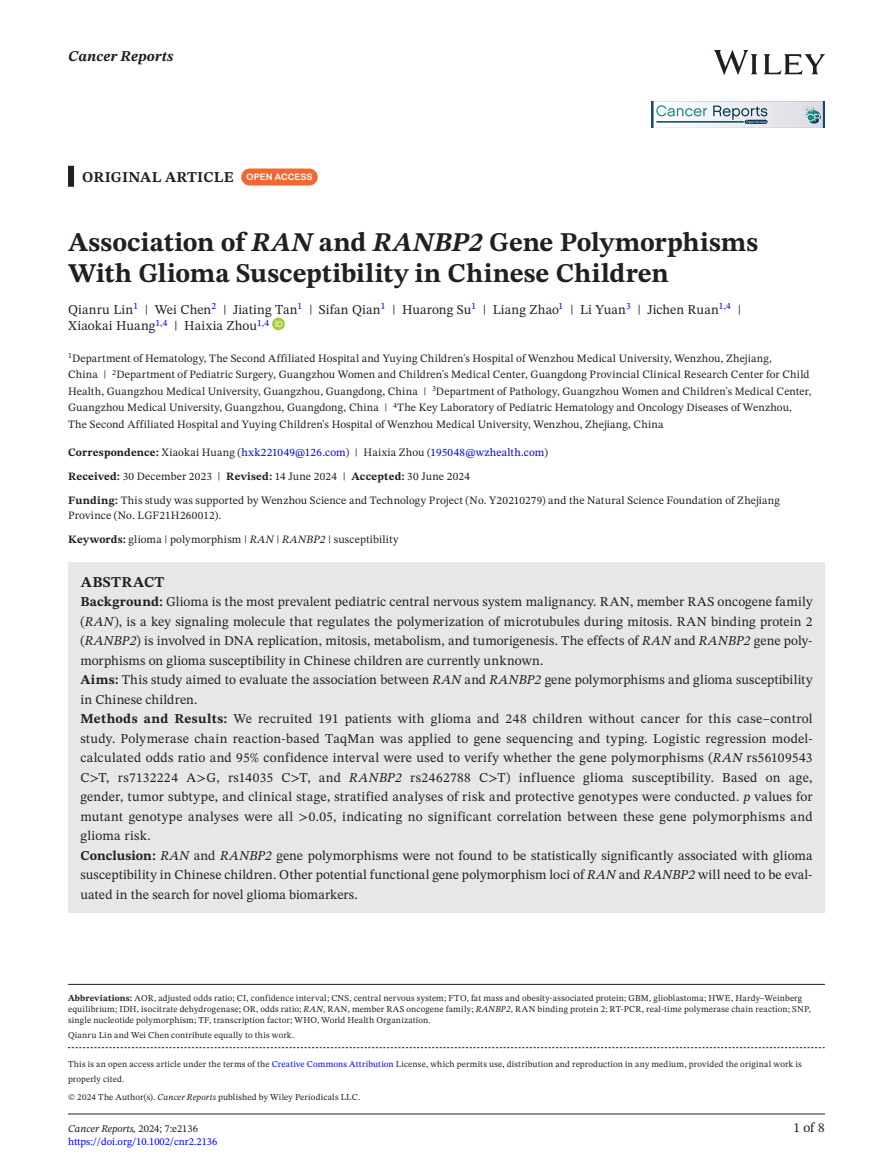
<style>
.page{position:relative;width:893px;height:1174px;background:#fff}
.page>*{position:absolute;margin:0;border:0;box-sizing:border-box;transform-origin:0 0}
.t1{font:700 27px/31.5px "STIX Two Text";color:#231f20}
.t2{font:700 15px "STIX Two Text";letter-spacing:.01em;color:#231f20}
.t3{font:italic 700 15px "STIX Two Text";letter-spacing:.005em;color:#231f20}
.t4{font:13.5px/19.5px "STIX Two Text";letter-spacing:.01em;color:#231f20}
.t5{font:11.25px/16.5px "STIX Two Text";letter-spacing:.015em;color:#231f20}
.t6{font:10.5px "STIX Two Text";color:#00f}
.t7{font:italic 10.5px "STIX Two Text";color:#231f20}
.t8{font:9px/10.8px "STIX Two Text";letter-spacing:.02em;color:#231f20}
.s1{font-family:"Arial Rounded MT Bold";font-weight:400;font-size:9px;color:#fff}
.s2{font-style:italic}
.s3{font-weight:700}
.s4{color:#00f}
.s5{font-style:normal}
</style>
<div class="page">
<hr style="left:68px;top:1113px;width:757px;height:1px;background:#231f20">
<img style="left:714px;top:51px;width:111px;height:23px">
<svg style="left:653px;top:101px;width:170px;height:27px"></svg>
<div style="left:68px;top:166px;width:6px;height:21px;background:#231f20"></div>
<div style="left:68px;top:562px;width:757px;height:42px;background:#e6e7e9"></div>
<div style="left:68px;top:581px;width:757px;height:97px;background:#e6e7e9"></div>
<div style="left:68px;top:659px;width:757px;height:58px;background:#e6e7e9"></div>
<div style="left:68px;top:698px;width:757px;height:156px;background:#e6e7e9"></div>
<div style="left:68px;top:834px;width:757px;height:78px;background:#e6e7e9"></div>
<div style="left:241px;top:168px;width:77px;height:17px;background:#f16736;border-radius:9px"></div>
<svg style="left:272px;top:317px;width:13px;height:13px"></svg>
<svg style="left:276px;top:320px;width:6px;height:7px"></svg>
<svg style="left:68px;top:1047px;width:757px;height:1px"></svg>
<hr style="left:68px;top:984px;width:757px;height:1px;background:#231f20">
<p class="t3" style="left:68px;top:46px;width:107px">Cancer Reports</p>
<p class="t2" style="left:82px;top:166px;width:232px">ORIGINAL ARTICLE <span class="s1">OPEN ACCESS</span></p>
<h1 class="t1" style="left:68px;top:227px;width:692px">Association of <span class="s2">RAN</span> and <span class="s2">RANBP2</span> Gene Polymorphisms<br>With Glioma Susceptibility in Chinese Children</h1>
<p class="t4" style="left:68px;top:301px;width:675px;line-height:16.5px">Qianru Lin<sup>1</sup> | Wei Chen<sup>2</sup> | Jiating Tan<sup>1</sup> | Sifan Qian<sup>1</sup> | Huarong Su<sup>1</sup> | Liang Zhao<sup>1</sup> | Li Yuan<sup>3</sup> | Jichen Ruan<sup>1,4</sup> |<br>Xiaokai Huang<sup>1,4</sup> | Haixia Zhou<sup>1,4</sup></p>
<p class="t5" style="left:68px;top:350px;width:745px"><sup>1</sup>Department of Hematology, The Second Affiliated Hospital and Yuying Children's Hospital of Wenzhou Medical University, Wenzhou, Zhejiang,<br>China | <sup>2</sup>Department of Pediatric Surgery, Guangzhou Women and Children's Medical Center, Guangdong Provincial Clinical Research Center for Child Health, Guangzhou Medical University, Guangzhou, Guangdong, China | <sup>3</sup>Department of Pathology, Guangzhou Women and Children's Medical Center, Guangzhou Medical University, Guangzhou, Guangdong, China | <sup>4</sup>The Key Laboratory of Pediatric Hematology and Oncology Diseases of Wenzhou, The Second Affiliated Hospital and Yuying Children's Hospital of Wenzhou Medical University, Wenzhou, Zhejiang, China</p>
<p class="t5" style="left:68px;top:440px;width:713px;line-height:24px"><span class="s3">Correspondence:</span> Xiaokai Huang (<span class="s4">hxk221049@126.com</span>) | Haixia Zhou (<span class="s4">195048@wzhealth.com</span>)<br><span class="s3">Received:</span> 30 December 2023 | <span class="s3">Revised:</span> 14 June 2024 | <span class="s3">Accepted:</span> 30 June 2024<br><span class="s3">Funding:</span> This study was supported by Wenzhou Science and Technology Project (No. Y20210279) and the Natural Science Foundation of Zhejiang</p>
<p class="t5" style="left:68px;top:506px;width:155px">Province (No. LGF21H260012).</p>
<p class="t5" style="left:68px;top:531px;width:332px"><span class="s3">Keywords:</span> glioma | polymorphism | <span class="s2">RAN</span> | <span class="s2">RANBP2</span> | susceptibility</p>
<p class="t2" style="left:81px;top:571px;width:85px">ABSTRACT</p>
<p class="t4" style="left:80px;top:592px;width:734px"><span class="s3">Background:</span> Glioma is the most prevalent pediatric central nervous system malignancy. RAN, member RAS oncogene family (<span class="s2">RAN</span>), is a key signaling molecule that regulates the polymerization of microtubules during mitosis. RAN binding protein 2 (<span class="s2">RANBP2</span>) is involved in DNA replication, mitosis, metabolism, and tumorigenesis. The effects of <span class="s2">RAN</span> and <span class="s2">RANBP2</span> gene poly&shy;morphisms on glioma susceptibility in Chinese children are currently unknown.<br><span class="s3">Aims:</span> This study aimed to evaluate the association between <span class="s2">RAN</span> and <span class="s2">RANBP2</span> gene polymorphisms and glioma susceptibility in Chinese children.<br><span class="s3">Methods and Results:</span> We recruited 191 patients with glioma and 248 children without cancer for this case–control study. Polymerase chain reaction-based TaqMan was applied to gene sequencing and typing. Logistic regression model&shy;calculated odds ratio and 95% confidence interval were used to verify whether the gene polymorphisms (<span class="s2">RAN</span> rs56109543<br>C&gt;T, rs7132224 A&gt;G, rs14035 C&gt;T, and <span class="s2">RANBP2</span> rs2462788 C&gt;T) influence glioma susceptibility. Based on age, gender, tumor subtype, and clinical stage, stratified analyses of risk and protective genotypes were conducted. <span class="s2">p</span> values for mutant genotype analyses were all &gt;0.05, indicating no significant correlation between these gene polymorphisms and glioma risk.<br><span class="s3">Conclusion:</span> <span class="s2">RAN</span> and <span class="s2">RANBP2</span> gene polymorphisms were not found to be statistically significantly associated with glioma susceptibility in Chinese children. Other potential functional gene polymorphism loci of <span class="s2">RAN</span> and <span class="s2">RANBP2</span> will need to be eval&shy;uated in the search for novel glioma biomarkers.</p>
<p class="t8" style="left:68px;top:993px;width:744px"><span class="s3">Abbreviations:</span> AOR, adjusted odds ratio; CI, confidence interval; CNS, central nervous system; FTO, fat mass and obesity-associated protein; GBM, glioblastoma; HWE, Hardy–Weinberg equilibrium; IDH, isocitrate dehydrogenase; OR, odds ratio; <span class="s2">RAN</span>, RAN, member RAS oncogene family; <span class="s2">RANBP2</span>, RAN binding protein 2; RT-PCR, real-time polymerase chain reaction; SNP, single nucleotide polymorphism; TF, transcription factor; WHO, World Health Organization.</p>
<p class="t8" style="left:68px;top:1030px;width:228px">Qianru Lin and Wei Chen contribute equally to this work.</p>
<p class="t8" style="left:68px;top:1056px;width:735px;line-height:15px">This is an open access article under the terms of the <span class="s4">Creative Commons Attribution</span> License, which permits use, distribution and reproduction in any medium, provided the original work is properly cited.</p>
<p class="t8" style="left:68px;top:1091px;width:294px">© 2024 The Author(s). <span class="s2">Cancer Reports</span> published by Wiley Periodicals LLC.</p>
<p class="t7" style="left:68px;top:1121px;width:131px">Cancer Reports, <span class="s5">2024; 7:e2136</span></p>
<p class="t4" style="left:793px;top:1118px;width:33px">1 of 8</p>
<p class="t6" style="left:68px;top:1134px;width:151px">https://doi.org/10.1002/cnr2.2136</p>
</div>
